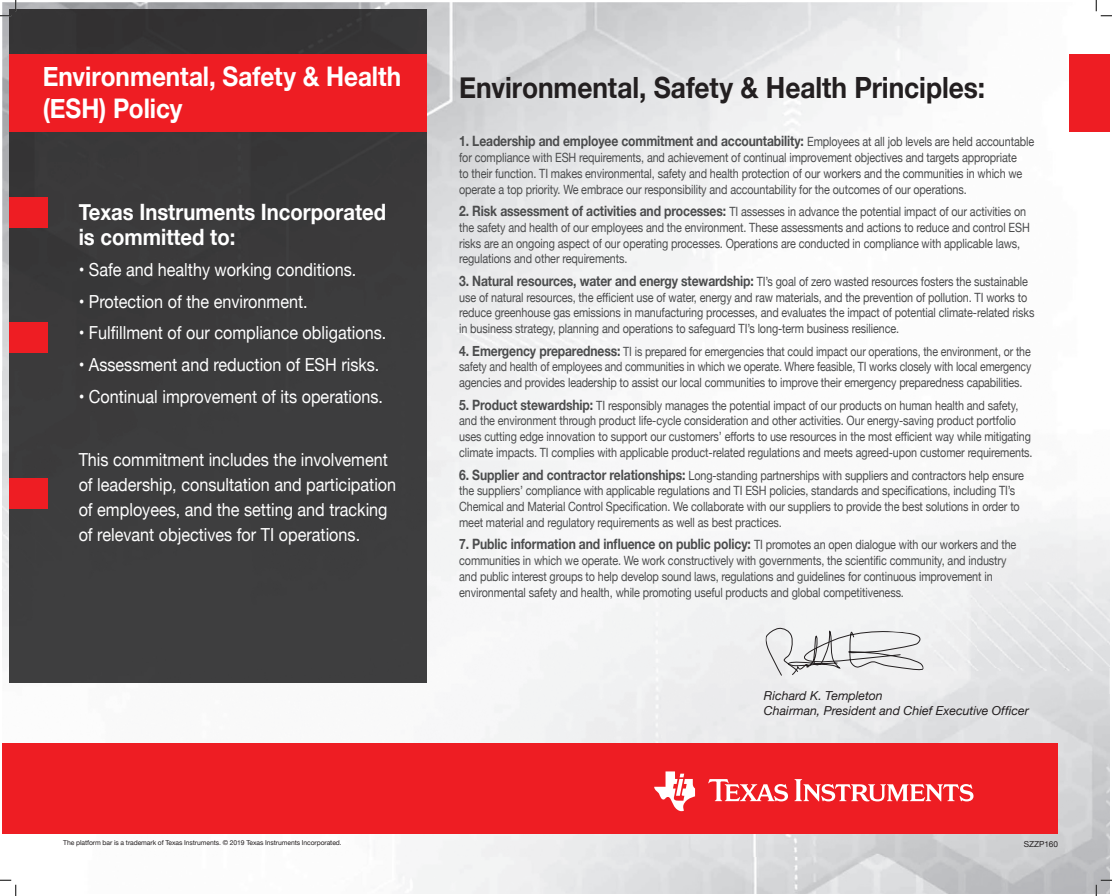
<style>
.page{position:relative;width:1112px;height:896px;background:#fff}
.page>*{position:absolute;margin:0;border:0;box-sizing:border-box;transform-origin:0 0}
.t1{font:700 29.25px "Helvetica Neue";color:#231f20;scale:.9 1}
.t2{font:700 27px/32.4px "Helvetica Neue";color:#fff;scale:.9 1}
.t3{font:700 22.5px/25.2px "Helvetica Neue";color:#fff;scale:.9 1}
.t4{font:18px/25.2px "Helvetica Neue";color:#fff;scale:.9 1}
.t5{font:700 14.25px "Helvetica Neue";letter-spacing:-.01em;color:#4b4c4d;scale:.85 1}
.t6{font:12.75px/15.8px "Helvetica Neue";letter-spacing:-.01em;color:#4b4c4d;scale:.85 1}
.t7{font:12.75px/15.8px "Helvetica Neue";letter-spacing:-.01em;color:#4b4c4d;text-align:justify;scale:.83 1}
.t8{font:italic 12.38px/15.1px "Helvetica Neue";color:#231f20}
.t9{font:8.25px "Helvetica Neue";letter-spacing:-.01em;color:#231f20}
.t10{font:6.75px "Helvetica Neue";letter-spacing:-.01em;color:#231f20}
.s1{font-weight:400;font-size:12.75px}
.s2{font-weight:700;font-size:14.25px}
</style>
<div class="page">
<img style="left:2px;top:2px;width:1107px;height:369px">
<img style="left:9px;top:667px;width:1100px;height:226px">
<img style="left:426px;top:371px;width:683px;height:296px">
<div style="left:9px;top:9px;width:417px;height:673px;background:#3c3c3d"></div>
<div style="left:9px;top:55px;width:417px;height:77px;background:#ee1d23"></div>
<div style="left:9px;top:198px;width:38px;height:30px;background:#ee1d23"></div>
<div style="left:9px;top:322px;width:38px;height:31px;background:#ee1d23"></div>
<div style="left:9px;top:478px;width:38px;height:31px;background:#ee1d23"></div>
<div style="left:1069px;top:55px;width:40px;height:77px;background:#ee1d23"></div>
<div style="left:2px;top:743px;width:1056px;height:91px;background:#ee1d23"></div>
<svg style="left:708px;top:779px;width:80px;height:22px"></svg>
<svg style="left:654px;top:771px;width:41px;height:40px"></svg>
<svg style="left:794px;top:779px;width:179px;height:22px"></svg>
<svg style="left:765px;top:627px;width:159px;height:49px"></svg>
<svg style="left:0;top:0;width:17px;height:17px"></svg>
<svg style="left:0;top:879px;width:17px;height:17px"></svg>
<svg style="left:1095px;top:0;width:17px;height:17px"></svg>
<svg style="left:1095px;top:879px;width:17px;height:17px"></svg>
<h2 class="t2" style="left:43px;top:60px;width:400px">Environmental, Safety &amp; Health (ESH) Policy</h2>
<h3 class="t3" style="left:79px;top:199px;width:343px">Texas Instruments Incorporated is committed to:</h3>
<h3 class="t4" style="left:79px;top:258px;width:310px">• Safe and healthy working conditions.</h3>
<h3 class="t4" style="left:79px;top:290px;width:256px">• Protection of the environment.</h3>
<h3 class="t4" style="left:79px;top:321px;width:343px">• Fulfillment of our compliance obligations.</h3>
<h3 class="t4" style="left:79px;top:353px;width:336px">• Assessment and reduction of ESH risks.</h3>
<h3 class="t4" style="left:79px;top:384px;width:340px">• Continual improvement of its operations.</h3>
<h3 class="t4" style="left:79px;top:447px;width:354px">This commitment includes the involvement of leadership, consultation and participation of employees, and the setting and tracking of relevant objectives for TI operations.</h3>
<h1 class="t1" style="left:459px;top:64px;width:586px">Environmental, Safety &amp; Health Principles:</h1>
<p class="t5" style="left:459px;top:130px;width:678px">1. Leadership and employee commitment and accountability: <span class="s1">Employees at all job levels are held accountable</span></p>
<p class="t6" style="left:459px;top:150px;width:664px">for compliance with ESH requirements, and achievement of continual improvement objectives and targets appropriate to their function. TI makes environmental, safety and health protection of our workers and the communities in which we operate a top priority. We embrace our responsibility and accountability for the outcomes of our operations.</p>
<p class="t6" style="left:459px;top:204px;width:673px"><span class="s2">2. Risk assessment of activities and processes:</span> TI assesses in advance the potential impact of our activities on the safety and health of our employees and the environment. These assessments and actions to reduce and control ESH risks are an ongoing aspect of our operating processes. Operations are conducted in compliance with applicable laws, regulations and other requirements.</p>
<p class="t6" style="left:459px;top:274px;width:678px"><span class="s2">3. Natural resources, water and energy stewardship:</span> TI’s goal of zero wasted resources fosters the sustainable use of natural resources, the efficient use of water, energy and raw materials, and the prevention of pollution. TI works to reduce greenhouse gas emissions in manufacturing processes, and evaluates the impact of potential climate-related risks in business strategy, planning and operations to safeguard TI’s long-term business resilience.</p>
<p class="t7" style="left:459px;top:344px;width:690px"><span class="s2">4. Emergency preparedness:</span> TI is prepared for emergencies that could impact our operations, the environment, or the safety and health of employees and communities in which we operate. Where feasible, TI works closely with local emergency agencies and provides leadership to assist our local communities to improve their emergency preparedness capabilities.</p>
<p class="t6" style="left:459px;top:398px;width:676px"><span class="s2">5. Product stewardship:</span> TI responsibly manages the potential impact of our products on human health and safety, and the environment through product life-cycle consideration and other activities. Our energy-saving product portfolio uses cutting edge innovation to support our customers’ efforts to use resources in the most efficient way while mitigating climate impacts. TI complies with applicable product-related regulations and meets agreed-upon customer requirements.</p>
<p class="t6" style="left:459px;top:468px;width:666px"><span class="s2">6. Supplier and contractor relationships:</span> Long-standing partnerships with suppliers and contractors help ensure the suppliers’ compliance with applicable regulations and TI ESH policies, standards and specifications, including TI’s Chemical and Material Control Specification. We collaborate with our suppliers to provide the best solutions in order to meet material and regulatory requirements as well as best practices.</p>
<p class="t5" style="left:459px;top:533px;width:657px">7. Public information and influence on public policy: <span class="s1">TI promotes an open dialogue with our workers and the</span></p>
<p class="t6" style="left:459px;top:553px;width:645px">communities in which we operate. We work constructively with governments, the scientific community, and industry and public interest groups to help develop sound laws, regulations and guidelines for continuous improvement in environmental safety and health, while promoting useful products and global competitiveness.</p>
<p class="t8" style="left:764px;top:689px;width:267px">Richard K. Templeton<br>Chairman, President and Chief Executive Officer</p>
<p class="t10" style="left:63px;top:838px;width:280px">The platform bar is a trademark of Texas Instruments. © 2019 Texas Instruments Incorporated.</p>
<p class="t9" style="left:1024px;top:837px;width:36px">SZZP160</p>
</div>
